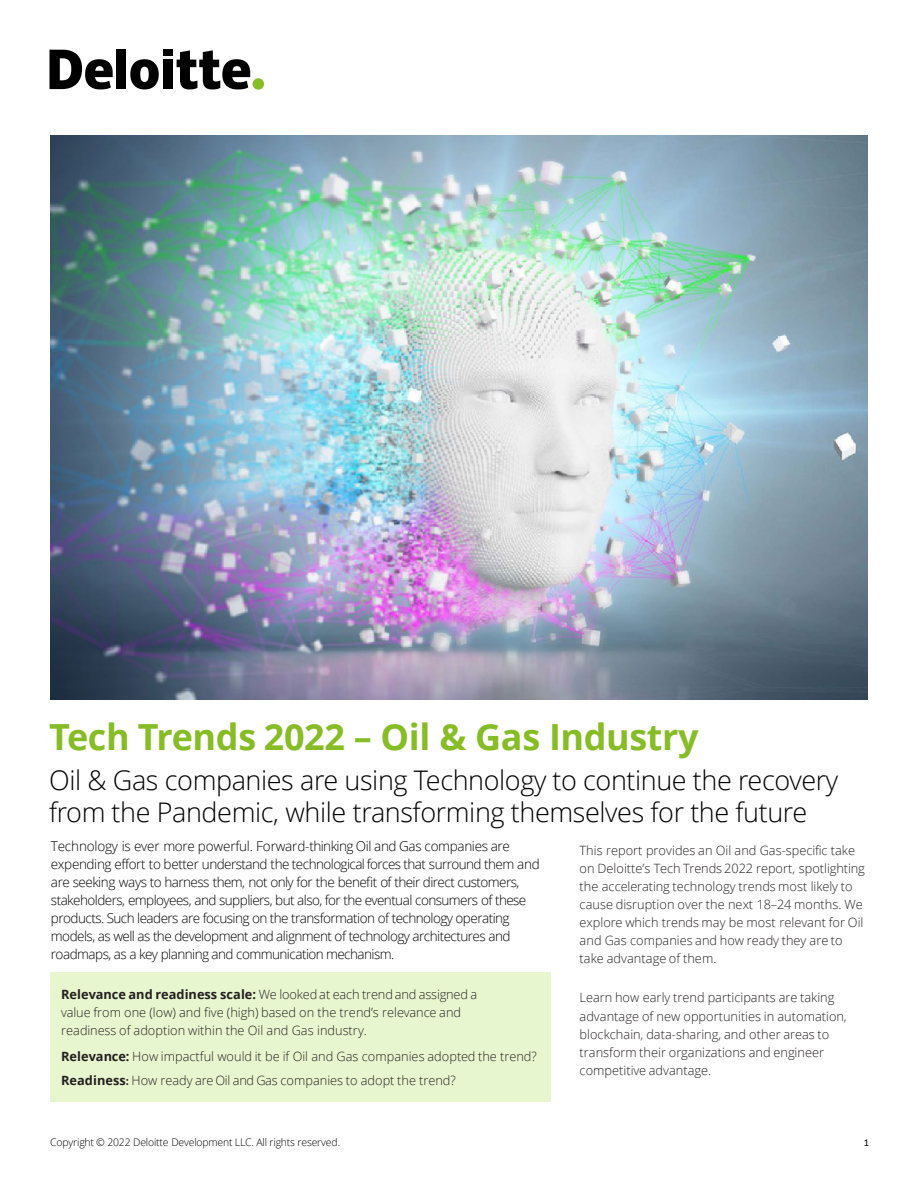
<style>
.page{position:relative;width:918px;height:1188px;background:#fff}
.page>*{position:absolute;margin:0;border:0;box-sizing:border-box;transform-origin:0 0}
.t1{font:700 36px "Open Sans";letter-spacing:-.01em;color:#86bc25}
.t2{font:300 27px/32.4px "Open Sans";letter-spacing:-.015em;color:#000}
.t3{font:300 13.5px/18px "Open Sans";letter-spacing:-.04em;color:#000}
.t4{font:300 12.75px/18px "Open Sans";color:#231f20}
.t5{font:300 10.5px "Open Sans";letter-spacing:-.015em;color:#020002}
.t6{font:10.5px "Calibri";color:#020002}
.s1{font-weight:700}
.s2{font-family:"Calibri";font-weight:700}
</style>
<div class="page">
<img style="left:50px;top:136px;width:818px;height:564px">
<div style="left:50px;top:972px;width:501px;height:130px;background:#e8f6cf"></div>
<div style="left:253px;top:78px;width:11px;height:12px;background:#86bc25;border-radius:50%"></div>
<div style="left:116px;top:50px;width:10px;height:39px;background:#000"></div>
<svg style="left:130px;top:59px;width:29px;height:30px"></svg>
<div style="left:163px;top:60px;width:10px;height:29px;background:#000"></div>
<div style="left:163px;top:50px;width:10px;height:6px;background:#000"></div>
<svg style="left:177px;top:50px;width:73px;height:39px"></svg>
<svg style="left:50px;top:50px;width:63px;height:39px"></svg>
<p class="t1" style="left:49px;top:712px;width:651px">Tech Trends 2022 – Oil &amp; Gas Industry</p>
<p class="t2" style="left:49px;top:763px;width:791px">Oil &amp; Gas companies are using Technology to continue the recovery from the Pandemic, while transforming themselves for the future</p>
<p class="t3" style="left:51px;top:837px;width:490px">Technology is ever more powerful. Forward-thinking Oil and Gas companies are expending effort to better understand the technological forces that surround them and are seeking ways to harness them, not only for the benefit of their direct customers, stakeholders, employees, and suppliers, but also, for the eventual consumers of these products. Such leaders are focusing on the transformation of technology operating models, as well as the development and alignment of technology architectures and roadmaps, as a key planning and communication mechanism.</p>
<p class="t4" style="left:580px;top:841px;width:287px">This report provides an Oil and Gas-specific take on Deloitte’s Tech Trends 2022 report, spotlighting the accelerating technology trends most likely to cause disruption over the next 18–24 months. We explore which trends may be most relevant for Oil and Gas companies and how ready they are to take advantage of them.</p>
<p class="t4" style="left:580px;top:988px;width:269px">Learn how early trend participants are taking advantage of new opportunities in automation, blockchain, data-sharing, and other areas to transform their organizations and engineer competitive advantage.</p>
<p class="t4" style="left:61px;top:985px;width:418px"><span class="s1">Relevance and readiness scale:</span> We looked at each trend and assigned a value from one (low) and five (high) based on the trend’s relevance and readiness of adoption within the Oil and Gas industry.</p>
<p class="t4" style="left:61px;top:1047px;width:477px"><span class="s1">Relevance:</span> How impactful would it be if Oil and Gas companies adopted the trend?</p>
<p class="t4" style="left:61px;top:1071px;width:396px"><span class="s1">Readiness</span><span class="s2">:</span> How ready are Oil and Gas companies to adopt the trend?</p>
<p class="t5" style="left:50px;top:1135px;width:291px">Copyright © 2022 Deloitte Development LLC. All rights reserved.</p>
<p class="t6" style="left:864px;top:1135px;width:7px">1</p>
</div>
